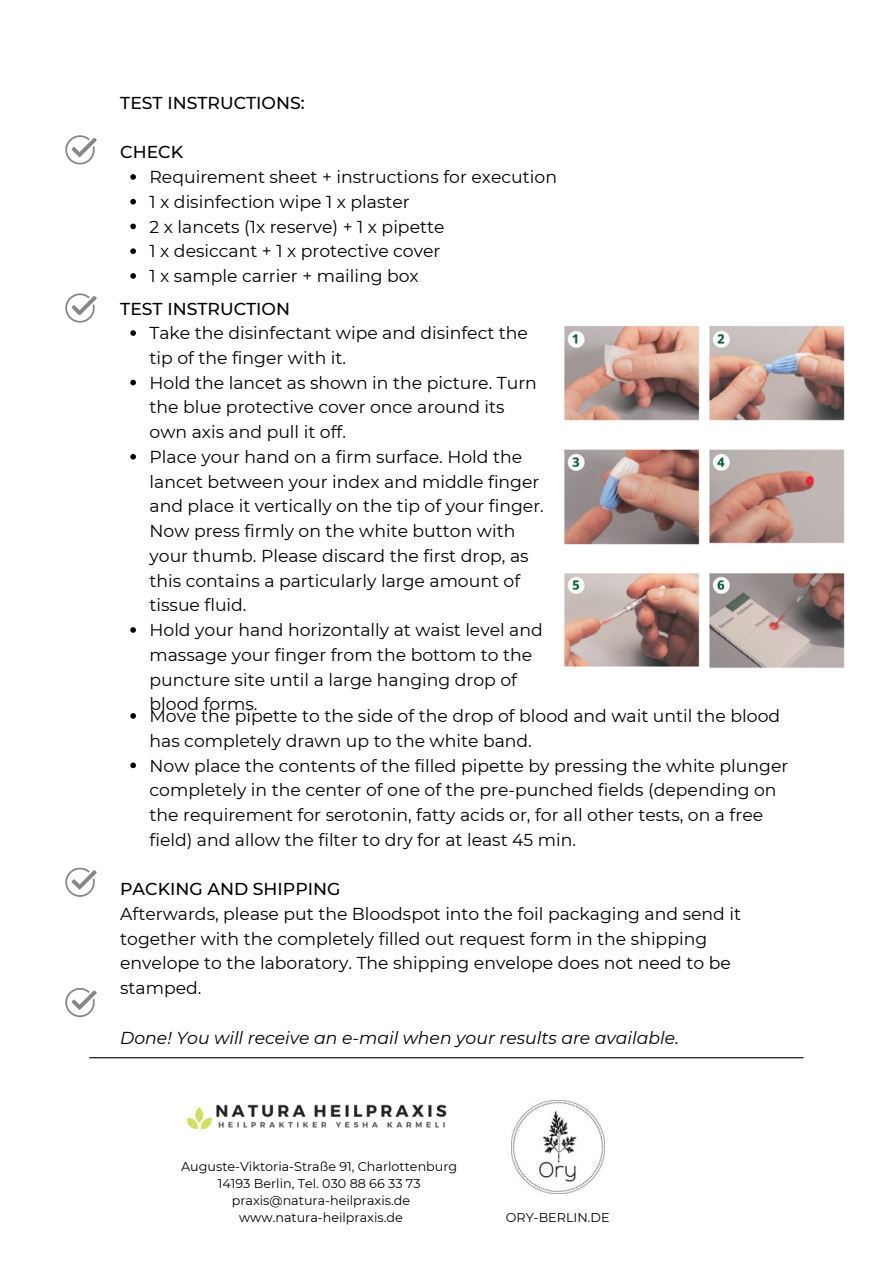
<style>
.page{position:relative;width:893px;height:1264px;background:#fff}
.page>*{position:absolute;margin:0;border:0;box-sizing:border-box;transform-origin:0 0}
.t1{font:17.25px/24.8px "Montserrat";color:#000}
.t2{font:500 17.25px "Montserrat";color:#000}
.t3{font:italic 17.25px "Montserrat";color:#000}
.t4{font:12.75px/17px "Montserrat";color:#000;text-align:center}
</style>
<div class="page">
<svg style="left:130px;top:174px;width:6px;height:6px"></svg>
<svg style="left:130px;top:199px;width:6px;height:5px"></svg>
<svg style="left:130px;top:224px;width:6px;height:5px"></svg>
<svg style="left:130px;top:248px;width:6px;height:6px"></svg>
<svg style="left:130px;top:273px;width:6px;height:6px"></svg>
<svg style="left:130px;top:330px;width:6px;height:6px"></svg>
<svg style="left:130px;top:380px;width:6px;height:5px"></svg>
<svg style="left:130px;top:454px;width:6px;height:5px"></svg>
<svg style="left:130px;top:627px;width:6px;height:5px"></svg>
<svg style="left:130px;top:713px;width:6px;height:5px"></svg>
<svg style="left:130px;top:762px;width:6px;height:6px"></svg>
<hr style="left:89px;top:1057px;width:714px;height:1px;background:#000">
<svg style="left:65px;top:135px;width:32px;height:29px"></svg>
<svg style="left:65px;top:293px;width:32px;height:29px"></svg>
<svg style="left:65px;top:867px;width:32px;height:29px"></svg>
<svg style="left:65px;top:988px;width:32px;height:29px"></svg>
<img style="left:511px;top:1100px;width:93px;height:93px">
<img style="left:186px;top:1104px;width:261px;height:26px">
<img style="left:564px;top:326px;width:281px;height:343px">
<p class="t2" style="left:120px;top:92px;width:186px">TEST INSTRUCTIONS:</p>
<p class="t2" style="left:120px;top:142px;width:64px">CHECK</p>
<p class="t1" style="left:149px;top:164px;width:409px">Requirement sheet + instructions for execution 1 x disinfection wipe 1 x plaster<br>2 x lancets (1x reserve) + 1 x pipette<br>1 x desiccant + 1 x protective cover<br>1 x sample carrier + mailing box</p>
<p class="t2" style="left:120px;top:298px;width:171px">TEST INSTRUCTION</p>
<p class="t1" style="left:149px;top:321px;width:396px">Take the disinfectant wipe and disinfect the tip of the finger with it.<br>Hold the lancet as shown in the picture. Turn the blue protective cover once around its own axis and pull it off.<br>Place your hand on a firm surface. Hold the lancet between your index and middle finger and place it vertically on the tip of your finger.<br>Now press firmly on the white button with your thumb. Please discard the first drop, as this contains a particularly large amount of tissue fluid.<br>Hold your hand horizontally at waist level and massage your finger from the bottom to the puncture site until a large hanging drop of blood forms.</p>
<p class="t1" style="left:149px;top:703px;width:640px">Move the pipette to the side of the drop of blood and wait until the blood has completely drawn up to the white band.<br>Now place the contents of the filled pipette by pressing the white plunger completely in the center of one of the pre-punched fields (depending on the requirement for serotonin, fatty acids or, for all other tests, on a free field) and allow the filter to dry for at least 45 min.</p>
<p class="t2" style="left:120px;top:878px;width:222px">PACKING AND SHIPPING</p>
<p class="t1" style="left:120px;top:901px;width:622px">Afterwards, please put the Bloodspot into the foil packaging and send it together with the completely filled out request form in the shipping envelope to the laboratory. The shipping envelope does not need to be stamped.</p>
<p class="t3" style="left:120px;top:1026px;width:560px">Done! You will receive an e-mail when your results are available.</p>
<p class="t4" style="left:181px;top:1157px;width:278px">Auguste-Viktoria-Straße 91, Charlottenburg 14193 Berlin, Tel. 030 88 66 33 73 praxis@natura-heilpraxis.de www.natura-heilpraxis.de</p>
<p class="t4" style="left:506px;top:1208px;width:105px">ORY-BERLIN.DE</p>
</div>
